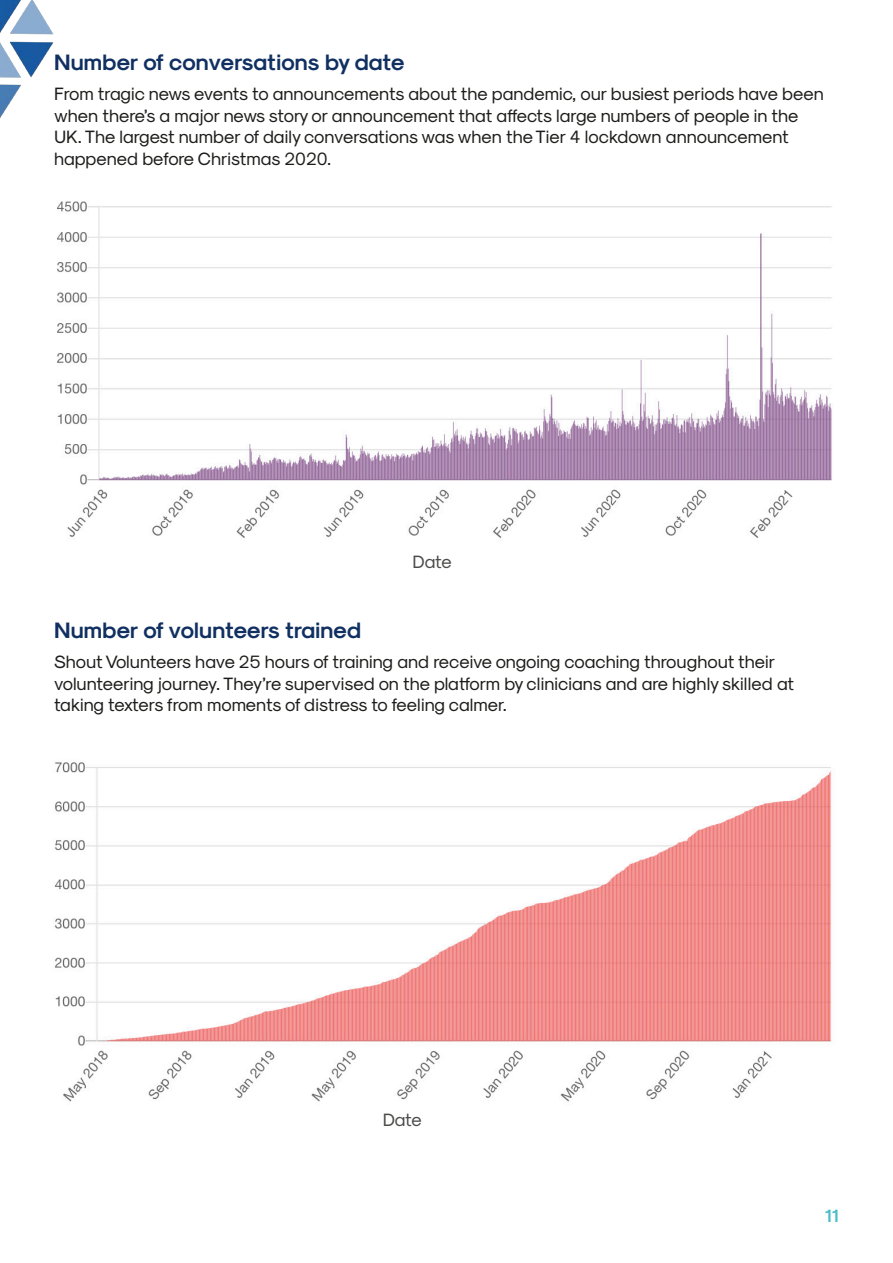
<style>
.page{position:relative;width:893px;height:1263px;background:#fff}
.page>*{position:absolute;margin:0;border:0;box-sizing:border-box;transform-origin:0 0}
.t1{font:22.5px "Sk Modernist Bold";letter-spacing:.01em;color:#113062}
.t2{font:18px/21.6px "Sk Modernist Regular";color:#1d1d1b}
.t3{font:18px "Sk Modernist Regular";letter-spacing:-.02em;color:#4b4b4a}
.t4{font:18px "Sk Modernist Bold";color:#49bdc8}
</style>
<div class="page">
<img style="left:0;top:0;width:54px;height:118px">
<img style="left:57px;top:201px;width:775px;height:337px">
<img style="left:55px;top:762px;width:776px;height:340px">
<p class="t1" style="left:54px;top:47px;width:352px">Number of conversations by date</p>
<p class="t2" style="left:54px;top:82px;width:771px">From tragic news events to announcements about the pandemic, our busiest periods have been when there’s a major news story or announcement that affects large numbers of people in the UK. The largest number of daily conversations was when the Tier 4 lockdown announcement happened before Christmas 2020.</p>
<p class="t3" style="left:412px;top:551px;width:41px">Date</p>
<p class="t1" style="left:54px;top:615px;width:309px">Number of volunteers trained</p>
<p class="t2" style="left:54px;top:650px;width:742px">Shout Volunteers have 25 hours of training and receive ongoing coaching throughout their volunteering journey. They’re supervised on the platform by clinicians and are highly skilled at taking texters from moments of distress to feeling calmer.</p>
<p class="t3" style="left:383px;top:1109px;width:41px">Date</p>
<p class="t4" style="left:825px;top:1204px;width:16px">11</p>
</div>
